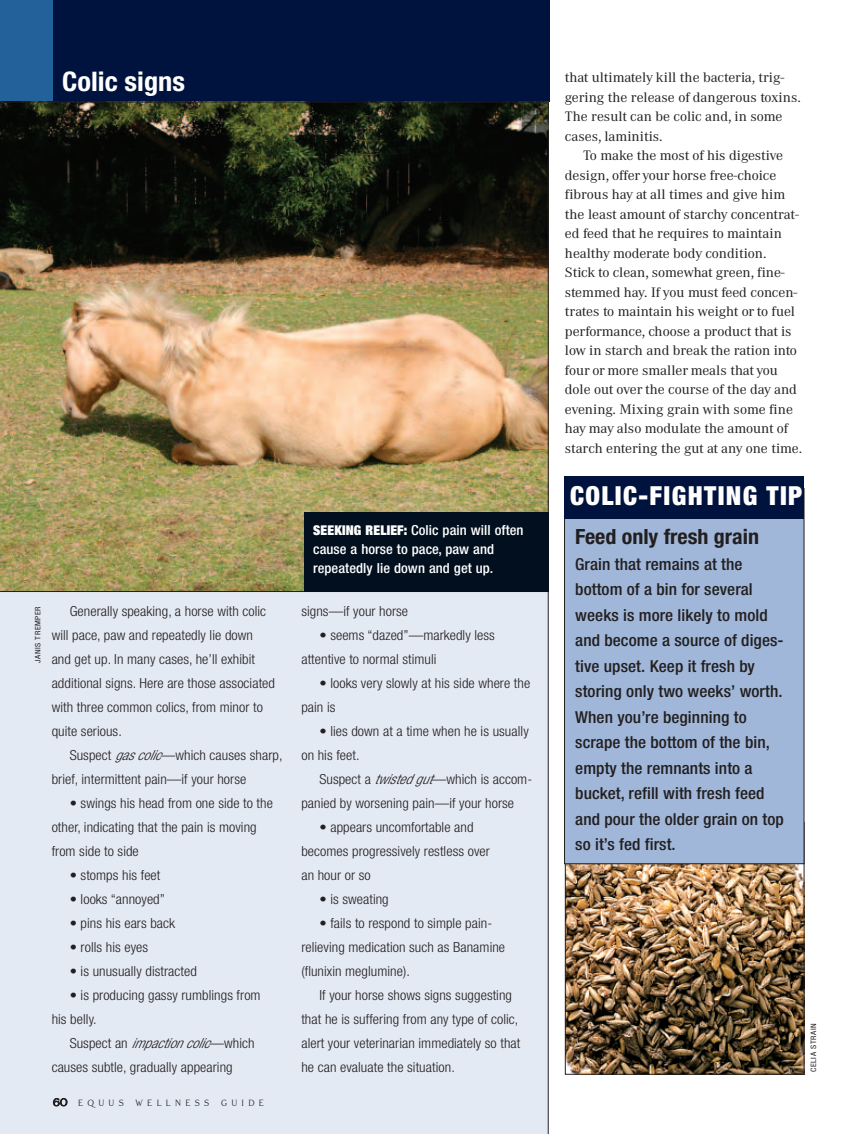
<style>
.page{position:relative;width:864px;height:1134px;background:#fff}
.page>*{position:absolute;margin:0;border:0;box-sizing:border-box;transform-origin:0 0}
.t1{font:700 condensed 27px "Helvetica Neue";color:#fff;scale:1.05 1}
.t2{font:900 condensed 26.25px "Helvetica Neue";letter-spacing:.05em;color:#fff}
.t3{font:700 condensed 21px "Helvetica Neue";color:#231f20;scale:1.05 1}
.t4{font:500 condensed 16.5px/25.5px "Helvetica Neue";letter-spacing:.005em;color:#231f20;scale:1.05 1}
.t5{font:300 condensed 13.8px/24px "Helvetica Neue";letter-spacing:.005em;color:#231f20;scale:1.05 1}
.t6{font:500 condensed 13.8px/18.8px "Helvetica Neue";letter-spacing:.005em;color:#fff;scale:1.05 1}
.t7{font:13.5px/19.5px "Corporate ABQ";color:#231f20;scale:1.05 1}
.t8{font:300 9px "Grand Central";letter-spacing:.525em;color:#231f20;scale:.9 1}
.t9{font:condensed 7.5px "Helvetica Neue";letter-spacing:.065em;color:#231f20;scale:1.1 1}
.s1{font-style:italic}
.s2{font-size:10.5px}
.s3{font-weight:900;font-stretch:expanded;font-size:13.5px}
</style>
<div class="page">
<img style="left:567px;top:864px;width:235px;height:209px">
<div style="left:565px;top:822px;width:239px;height:253px;border:1px solid #231f20"></div>
<div style="left:565px;top:488px;width:239px;height:376px;background:#a0b7d9"></div>
<div style="left:564px;top:488px;width:240px;height:376px;border:1px solid #231f20"></div>
<div style="left:0;top:592px;width:548px;height:542px;background:#e4eaf4"></div>
<div style="left:564px;top:476px;width:240px;height:43px;background:#00133e"></div>
<div style="left:28px;top:0;width:521px;height:102px;background:#00133e"></div>
<div style="left:0;top:0;width:53px;height:103px;background:#22619a"></div>
<img style="left:0;top:102px;width:549px;height:490px">
<div style="left:304px;top:513px;width:245px;height:79px;background:#010f1e"></div>
<h1 class="t1" style="left:62px;top:72px;width:118px">Colic signs</h1>
<p class="t9" style="left:35px;top:663px;width:53px;rotate:-90deg">JANIS TREMPER</p>
<p class="t5" style="left:52px;top:601px;width:214px;text-indent:18px">Generally speaking, a horse with colic will pace, paw and repeatedly lie down and get up. In many cases, he’ll exhibit additional signs. Here are those associated with three common colics, from minor to quite serious.</p>
<p class="t5" style="left:52px;top:745px;width:221px;text-indent:18px">Suspect <span class="s1">gas colic</span>—which causes sharp, brief, intermittent pain—if your horse</p>
<p class="t5" style="left:52px;top:793px;width:212px;text-indent:18px">• swings his head from one side to the other, indicating that the pain is moving from side to side</p>
<p class="t5" style="left:70px;top:865px;width:88px">• stomps his feet</p>
<p class="t5" style="left:70px;top:889px;width:92px">• looks “annoyed”</p>
<p class="t5" style="left:70px;top:913px;width:102px">• pins his ears back</p>
<p class="t5" style="left:70px;top:937px;width:76px">• rolls his eyes</p>
<p class="t5" style="left:70px;top:961px;width:123px">• is unusually distracted</p>
<p class="t5" style="left:52px;top:985px;width:201px;text-indent:18px">• is producing gassy rumblings from his belly.</p>
<p class="t5" style="left:52px;top:1033px;width:195px;text-indent:18px">Suspect an <span class="s1">impaction colic</span>—which causes subtle, gradually appearing</p>
<p class="t8" style="left:53px;top:1098px;width:80px"><span class="s2">60</span> EQUUS</p>
<p class="t8" style="left:136px;top:1098px;width:83px">WELLNESS</p>
<p class="t8" style="left:221px;top:1098px;width:49px">GUIDE</p>
<p class="t6" style="left:313px;top:522px;width:202px"><span class="s3">SEEKING RELIEF:</span> Colic pain will often cause a horse to pace, paw and repeatedly lie down and get up.</p>
<p class="t5" style="left:301px;top:601px;width:103px">signs—if your horse</p>
<p class="t5" style="left:301px;top:625px;width:186px;text-indent:18px">• seems “dazed”—markedly less attentive to normal stimuli</p>
<p class="t5" style="left:301px;top:673px;width:219px;text-indent:18px">• looks very slowly at his side where the pain is</p>
<p class="t5" style="left:301px;top:721px;width:218px;text-indent:18px">• lies down at a time when he is usually on his feet.</p>
<p class="t5" style="left:301px;top:769px;width:221px;text-indent:18px">Suspect a <span class="s1">twisted gut</span>—which is accom&shy;panied by worsening pain—if your horse</p>
<p class="t5" style="left:301px;top:817px;width:181px;text-indent:18px">• appears uncomfortable and becomes progressively restless over an hour or so</p>
<p class="t5" style="left:319px;top:889px;width:68px">• is sweating</p>
<p class="t5" style="left:301px;top:913px;width:196px;text-indent:18px">• fails to respond to simple pain&shy;relieving medication such as Banamine (flunixin meglumine).</p>
<p class="t5" style="left:301px;top:985px;width:210px;text-indent:18px">If your horse shows signs suggesting that he is suffering from any type of colic, alert your veterinarian immediately so that he can evaluate the situation.</p>
<p class="t7" style="left:565px;top:69px;width:226px">that ultimately kill the bacteria, trig&shy;gering the release of dangerous toxins.<br>The result can be colic and, in some cases, laminitis.</p>
<p class="t7" style="left:565px;top:147px;width:227px;text-indent:18px">To make the most of his digestive design, offeryour horse free-choice fibrous hay at all times and give him the least amount of starchy concentrat&shy;ed feed that he requires to maintain healthy moderate body condition.<br>Stick to clean, somewhat green, fine&shy;stemmed hay. If you must feed concen&shy;trates to maintain his weight or to fuel performance, choose a product that is low in starch and break the ration into four or more smaller meals that you dole out over the course of the day and evening. Mixing grain with some fine hay may also modulate the amount of starch entering the gut at any one time.</p>
<h2 class="t2" style="left:570px;top:486px;width:234px">COLIC-FIGHTING TIP</h2>
<h3 class="t3" style="left:575px;top:529px;width:177px">Feed only fresh grain</h3>
<p class="t4" style="left:575px;top:552px;width:200px">Grain that remains at the bottom of a bin for several weeks is more likely to mold and become a source of diges&shy;tive upset. Keep it fresh by storing only two weeks’ worth.<br>When you’re beginning to scrape the bottom of the bin, empty the remnants into a bucket, refill with fresh feed and pour the older grain on top so it’s fed first.</p>
<p class="t9" style="left:811px;top:1072px;width:46px;rotate:-90deg">CELIA STRAIN</p>
</div>
